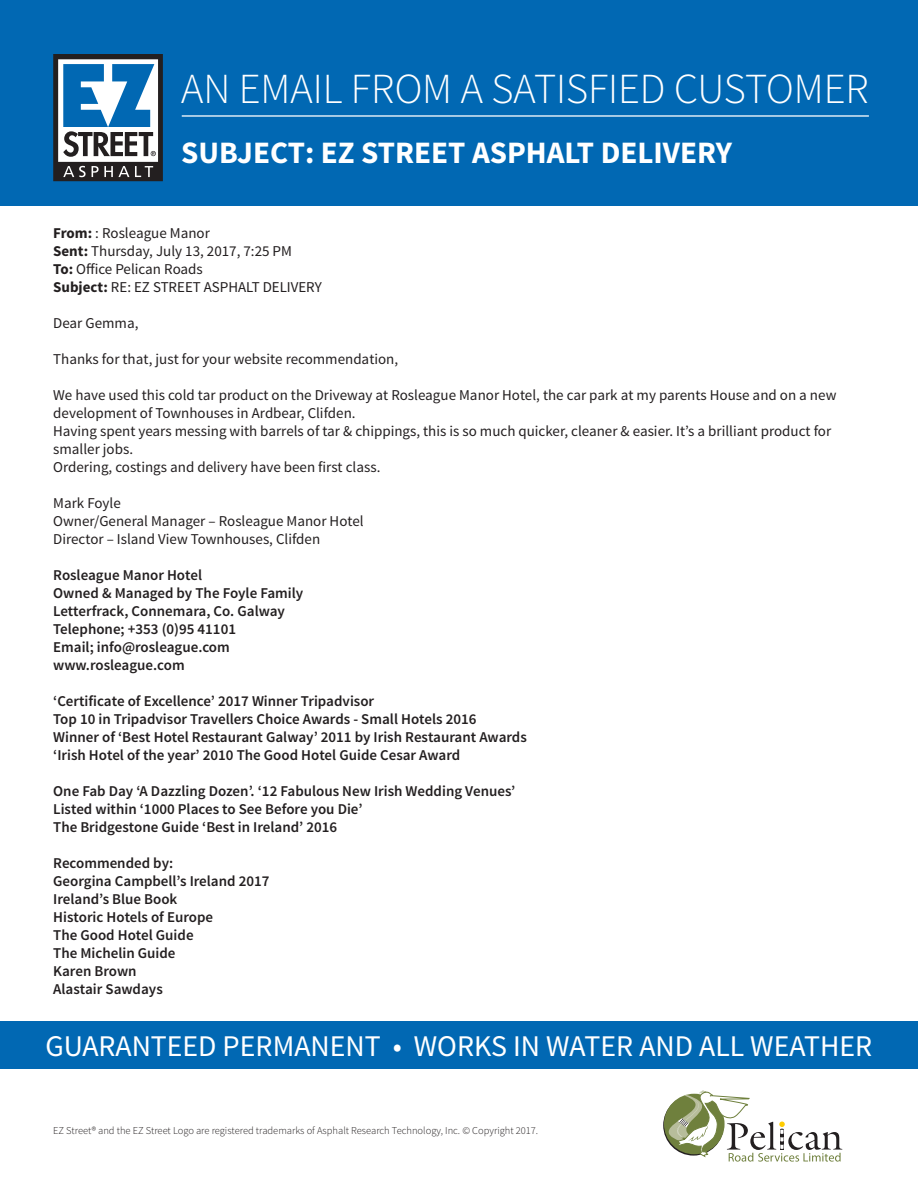
<style>
.page{position:relative;width:918px;height:1188px;background:#fff}
.page>*{position:absolute;margin:0;border:0;box-sizing:border-box;transform-origin:0 0}
.t1{font:300 42.9px "Source Sans Pro";color:#fff}
.t2{font:700 31.2px "Source Sans Pro";color:#fff}
.t3{font:30px "Source Sans Pro";color:#fff}
.t4{font:600 15px "Source Sans Pro";color:#231f20}
.t5{font:15px/18px "Source Sans Pro";color:#231f20}
.Paragraph_Style1{font:300 10.5px "Source Sans Pro";color:#231f20}
.s1{font-weight:700}
</style>
<div class="page">
<div style="left:0;top:0;width:918px;height:205px;background:#0168b3"></div>
<hr style="left:182px;top:115px;width:687px;height:2px;background:#fff">
<div style="left:0;top:1021px;width:918px;height:48px;background:#0168b3"></div>
<svg style="left:53px;top:54px;width:110px;height:127px"></svg>
<svg style="left:663px;top:1091px;width:179px;height:71px"></svg>
<p class="t1" style="left:181px;top:62px;width:690px">AN EMAIL FROM A SATISFIED CUSTOMER</p>
<p class="t2" style="left:181px;top:133px;width:552px">SUBJECT: EZ STREET ASPHALT DELIVERY</p>
<p class="t5" style="left:53px;top:225px;width:158px"><span class="s1">From:</span> : Rosleague Manor</p>
<p class="t5" style="left:53px;top:243px;width:240px"><span class="s1">Sent:</span> Thursday, July 13, 2017, 7:25 PM</p>
<p class="t5" style="left:53px;top:261px;width:151px"><span class="s1">To:</span> Office Pelican Roads</p>
<p class="t5" style="left:53px;top:279px;width:270px"><span class="s1">Subject:</span> RE: EZ STREET ASPHALT DELIVERY</p>
<p class="t5" style="left:53px;top:315px;width:87px">Dear Gemma,</p>
<p class="t5" style="left:53px;top:351px;width:346px">Thanks for that, just for your website recommendation,</p>
<p class="t5" style="left:53px;top:387px;width:785px">We have used this cold tar product on the Driveway at Rosleague Manor Hotel, the car park at my parents House and on a new development of Townhouses in Ardbear, Clifden.</p>
<p class="t5" style="left:53px;top:423px;width:780px">Having spent years messing with barrels of tar &amp; chippings, this is so much quicker, cleaner &amp; easier. It’s a brilliant product for smaller jobs.</p>
<p class="t5" style="left:53px;top:459px;width:329px">Ordering, costings and delivery have been first class.</p>
<p class="t5" style="left:53px;top:495px;width:69px">Mark Foyle</p>
<p class="t5" style="left:53px;top:513px;width:312px">Owner/General Manager – Rosleague Manor Hotel</p>
<p class="t5" style="left:53px;top:531px;width:269px">Director – Island View Townhouses, Clifden</p>
<p class="t4" style="left:53px;top:566px;width:150px">Rosleague Manor Hotel</p>
<p class="t4" style="left:53px;top:584px;width:252px">Owned &amp; Managed by The Foyle Family</p>
<p class="t4" style="left:53px;top:602px;width:233px">Letterfrack, Connemara, Co. Galway</p>
<p class="t4" style="left:53px;top:620px;width:184px">Telephone; +353 (0)95 41101</p>
<p class="t4" style="left:53px;top:638px;width:178px">Email; info@rosleague.com</p>
<p class="t4" style="left:53px;top:656px;width:133px">www.rosleague.com</p>
<p class="t4" style="left:53px;top:692px;width:323px">‘Certificate of Excellence’ 2017 Winner Tripadvisor</p>
<p class="t4" style="left:53px;top:710px;width:425px">Top 10 in Tripadvisor Travellers Choice Awards - Small Hotels 2016</p>
<p class="t4" style="left:53px;top:728px;width:475px">Winner of ‘Best Hotel Restaurant Galway’ 2011 by Irish Restaurant Awards</p>
<p class="t4" style="left:53px;top:746px;width:409px">‘Irish Hotel of the year’ 2010 The Good Hotel Guide Cesar Award</p>
<p class="t4" style="left:53px;top:782px;width:464px">One Fab Day ‘A Dazzling Dozen’. ‘12 Fabulous New Irish Wedding Venues’</p>
<p class="t4" style="left:53px;top:800px;width:311px">Listed within ‘1000 Places to See Before you Die’</p>
<p class="t4" style="left:53px;top:818px;width:286px">The Bridgestone Guide ‘Best in Ireland’ 2016</p>
<p class="t4" style="left:53px;top:854px;width:122px">Recommended by:</p>
<p class="t4" style="left:53px;top:872px;width:218px">Georgina Campbell’s Ireland 2017</p>
<p class="t4" style="left:53px;top:890px;width:126px">Ireland’s Blue Book</p>
<p class="t4" style="left:53px;top:908px;width:162px">Historic Hotels of Europe</p>
<p class="t4" style="left:53px;top:926px;width:142px">The Good Hotel Guide</p>
<p class="t4" style="left:53px;top:944px;width:124px">The Michelin Guide</p>
<p class="t4" style="left:53px;top:962px;width:85px">Karen Brown</p>
<p class="t4" style="left:53px;top:980px;width:111px">Alastair Sawdays</p>
<p class="t3" style="left:45px;top:1028px;width:829px">GUARANTEED PERMANENT • WORKS IN WATER AND ALL WEATHER</p>
<p class="Paragraph_Style1" style="left:53px;top:1124px;width:486px">EZ Street® and the EZ Street Logo are registered trademarks of Asphalt Research Technology, Inc. © Copyright 2017.</p>
</div>
